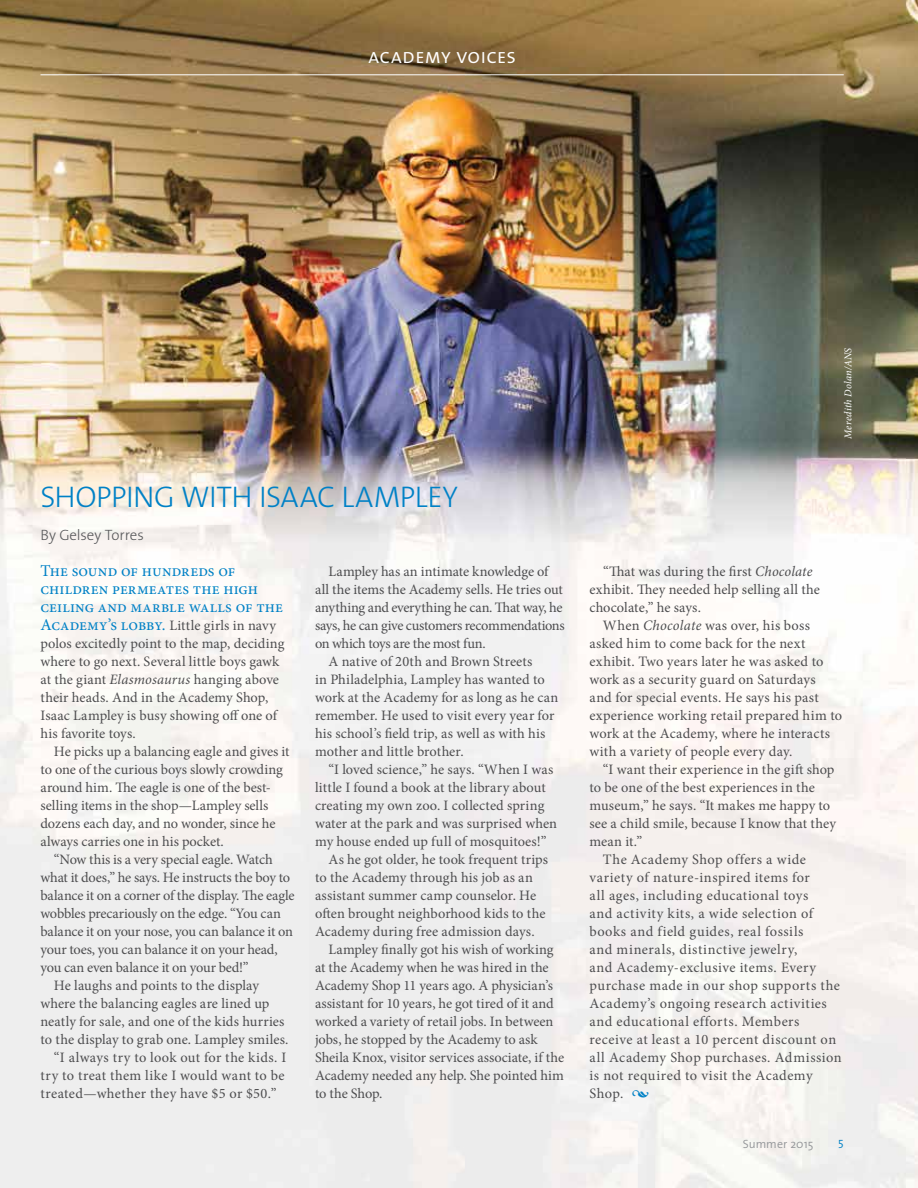
<style>
.page{position:relative;width:918px;height:1188px;background:#fff}
.page>*{position:absolute;margin:0;border:0;box-sizing:border-box;transform-origin:0 0}
.t1{font:30px "The Sans Light Caps";letter-spacing:-.015em;color:#0081c6}
.t2{font:21px "The Sans Semi Light Caps";letter-spacing:.005em;color:#fff}
.t3{font:16.5px/18px "Minion Pro";letter-spacing:.005em;color:#0081c6}
.t4{font:300 15px "The Sans";letter-spacing:-.005em;color:#58595b}
.t5{font:14.4px/18px "Minion Pro";letter-spacing:.005em;color:#4d4d4f}
.t6{font:300 12px "The Sans";letter-spacing:.005em;color:#939598}
.t7{font:12px "The Sans Semi Light Caps";color:#0081c6}
.t8{font:italic 10.5px "Minion Pro";color:#fff}
.s1{font-size:16.5px;color:#0081c6}
.s2{font-style:italic}
.s3{font-style:italic;font-size:16.5px;color:#0081c6}
</style>
<div class="page">
<img style="left:0;top:0;width:918px;height:1188px">
<hr style="left:40px;top:74px;width:804px;height:1px;background:#fff">
<h2 class="t2" style="left:368px;top:39px;width:150px">academy voices</h2>
<h1 class="t1" style="left:40px;top:472px;width:419px">SHOPPING WITH ISAAC LAMPLEY</h1>
<p class="t4" style="left:40px;top:523px;width:105px">By Gelsey Torres</p>
<p class="t3" style="left:40px;top:562px;width:244px">The sound of hundreds of children permeates the high ceiling and marble walls of the</p>
<p class="t5" style="left:40px;top:616px;width:245px"><span class="s1">Academy’s lobby.</span> Little girls in navy polos excitedly point to the map, deciding where to go next. Several little boys gawk at the giant <span class="s2">Elasmosaurus</span> hanging above their heads. And in the Academy Shop, Isaac Lampley is busy showing off one of his favorite toys.</p>
<p class="t5" style="left:41px;top:742px;width:251px;text-indent:13px">He picks up a balancing eagle and gives it to one of the curious boys slowly crowding around him. The eagle is one of the best&shy;selling items in the shop—Lampley sells dozens each day, and no wonder, since he always carries one in his pocket.</p>
<p class="t5" style="left:54px;top:850px;width:220px">“Now this is a very special eagle. Watch</p>
<p class="t5" style="left:41px;top:868px;width:251px">what it does,” he says. He instructs the boy to</p>
<p class="t5" style="left:41px;top:886px;width:256px">balance it on a corner of the display. The eagle</p>
<p class="t5" style="left:41px;top:904px;width:242px">wobbles precariously on the edge. “You can</p>
<p class="t5" style="left:41px;top:922px;width:254px">balance it on your nose, you can balance it on</p>
<p class="t5" style="left:41px;top:940px;width:239px">your toes, you can balance it on your head,</p>
<p class="t5" style="left:41px;top:958px;width:210px">you can even balance it on your bed!”</p>
<p class="t5" style="left:54px;top:976px;width:207px">He laughs and points to the display</p>
<p class="t5" style="left:41px;top:994px;width:231px">where the balancing eagles are lined up</p>
<p class="t5" style="left:41px;top:1012px;width:246px">neatly for sale, and one of the kids hurries</p>
<p class="t5" style="left:41px;top:1030px;width:249px">to the display to grab one. Lampley smiles.</p>
<p class="t5" style="left:54px;top:1048px;width:234px">“I always try to look out for the kids. I</p>
<p class="t5" style="left:41px;top:1066px;width:246px">try to treat them like I would want to be</p>
<p class="t5" style="left:41px;top:1084px;width:238px">treated—whether they have $5 or $50.”</p>
<p class="t5" style="left:329px;top:562px;width:223px">Lampley has an intimate knowledge of</p>
<p class="t5" style="left:315px;top:580px;width:250px">all the items the Academy sells. He tries out</p>
<p class="t5" style="left:315px;top:598px;width:249px">anything and everything he can. That way, he</p>
<p class="t5" style="left:315px;top:616px;width:251px">says, he can give customers recommendations</p>
<p class="t5" style="left:315px;top:634px;width:172px">on which toys are the most fun.</p>
<p class="t5" style="left:329px;top:652px;width:205px">A native of 20th and Brown Streets</p>
<p class="t5" style="left:315px;top:670px;width:231px">in Philadelphia, Lampley has wanted to</p>
<p class="t5" style="left:315px;top:688px;width:245px">work at the Academy for as long as he can</p>
<p class="t5" style="left:315px;top:706px;width:241px">remember. He used to visit every year for</p>
<p class="t5" style="left:315px;top:724px;width:232px">his school’s field trip, as well as with his</p>
<p class="t5" style="left:315px;top:742px;width:150px">mother and little brother.</p>
<p class="t5" style="left:329px;top:760px;width:226px">“I loved science,” he says. “When I was</p>
<p class="t5" style="left:315px;top:778px;width:232px">little I found a book at the library about</p>
<p class="t5" style="left:315px;top:796px;width:231px">creating my own zoo. I collected spring</p>
<p class="t5" style="left:315px;top:814px;width:244px">water at the park and was surprised when</p>
<p class="t5" style="left:315px;top:832px;width:233px">my house ended up full of mosquitoes!”</p>
<p class="t5" style="left:329px;top:850px;width:221px">As he got older, he took frequent trips</p>
<p class="t5" style="left:315px;top:868px;width:219px">to the Academy through his job as an</p>
<p class="t5" style="left:315px;top:886px;width:223px">assistant summer camp counselor. He</p>
<p class="t5" style="left:315px;top:904px;width:232px">often brought neighborhood kids to the</p>
<p class="t5" style="left:315px;top:922px;width:221px">Academy during free admission days.</p>
<p class="t5" style="left:329px;top:940px;width:227px">Lampley finally got his wish of working</p>
<p class="t5" style="left:315px;top:958px;width:235px">at the Academy when he was hired in the</p>
<p class="t5" style="left:315px;top:976px;width:240px">Academy Shop 11 years ago. A physician’s</p>
<p class="t5" style="left:315px;top:994px;width:240px">assistant for 10 years, he got tired of it and</p>
<p class="t5" style="left:315px;top:1012px;width:240px">worked a variety of retail jobs. In between</p>
<p class="t5" style="left:315px;top:1030px;width:224px">jobs, he stopped by the Academy to ask</p>
<p class="t5" style="left:315px;top:1048px;width:251px">Sheila Knox, visitor services associate, if the</p>
<p class="t5" style="left:315px;top:1066px;width:251px">Academy needed any help. She pointed him</p>
<p class="t5" style="left:315px;top:1084px;width:69px">to the Shop.</p>
<p class="t8" style="left:841px;top:439px;width:93px;rotate:-90deg">Meredith Dolan/ANS</p>
<p class="t5" style="left:590px;top:562px;width:232px;text-indent:14px">“That was during the first <span class="s2">Chocolate </span>exhibit. They needed help selling all the chocolate,” he says.</p>
<p class="t5" style="left:589px;top:616px;width:254px;text-indent:14px">When <span class="s2">Chocolate</span> was over, his boss asked him to come back for the next exhibit. Two years later he was asked to work as a security guard on Saturdays<br>and for special events. He says his past experience working retail prepared him to work at the Academy, where he interacts with a variety of people every day.</p>
<p class="t5" style="left:603px;top:760px;width:233px">“I want their experience in the gift shop</p>
<p class="t5" style="left:589px;top:778px;width:227px">to be one of the best experiences in the</p>
<p class="t5" style="left:589px;top:796px;width:242px">museum,” he says. “It makes me happy to</p>
<p class="t5" style="left:589px;top:814px;width:248px">see a child smile, because I know that they</p>
<p class="t5" style="left:589px;top:832px;width:54px">mean it.”</p>
<p class="t5" style="left:603px;top:850px;width:204px">The Academy Shop offers a wide</p>
<p class="t5" style="left:589px;top:868px;width:222px">variety of nature-inspired items for</p>
<p class="t5" style="left:589px;top:886px;width:220px">all ages, including educational toys</p>
<p class="t5" style="left:589px;top:904px;width:227px">and activity kits, a wide selection of</p>
<p class="t5" style="left:589px;top:922px;width:216px">books and field guides, real fossils</p>
<p class="t5" style="left:589px;top:940px;width:210px">and minerals, distinctive jewelry,</p>
<p class="t5" style="left:589px;top:958px;width:228px">and Academy-exclusive items. Every</p>
<p class="t5" style="left:589px;top:976px;width:252px">purchase made in our shop supports the</p>
<p class="t5" style="left:589px;top:994px;width:239px">Academy’s ongoing research activities</p>
<p class="t5" style="left:589px;top:1012px;width:211px">and educational efforts. Members</p>
<p class="t5" style="left:589px;top:1030px;width:248px">receive at least a 10 percent discount on</p>
<p class="t5" style="left:589px;top:1048px;width:254px">all Academy Shop purchases. Admission</p>
<p class="t5" style="left:589px;top:1066px;width:225px">is not required to visit the Academy</p>
<p class="t5" style="left:589px;top:1084px;width:61px">Shop. <span class="s3">•</span></p>
<p class="t6" style="left:743px;top:1134px;width:72px">Summer 2015</p>
<p class="t7" style="left:838px;top:1134px;width:7px">5</p>
</div>
